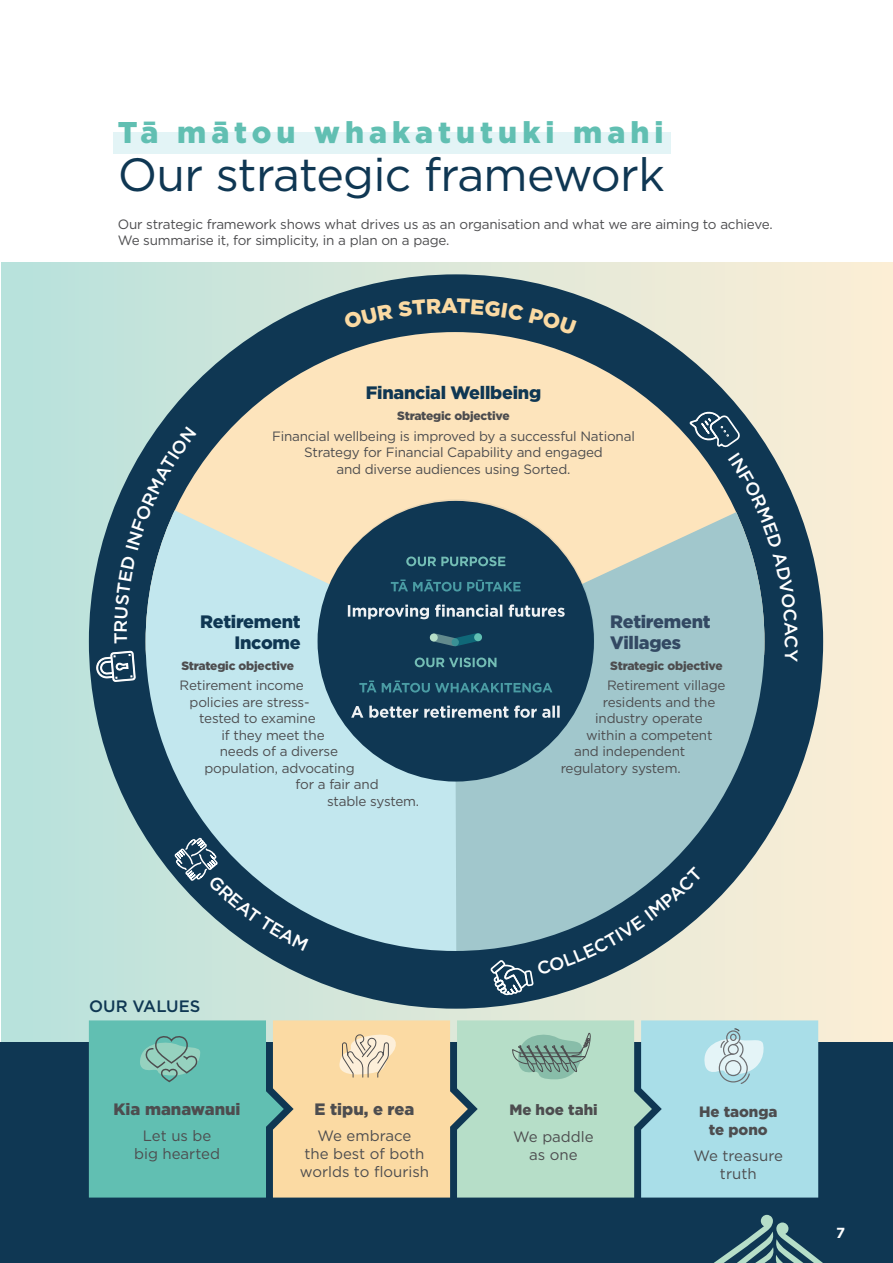
<style>
.page{position:relative;width:893px;height:1263px;background:#fff}
.page>*{position:absolute;margin:0;border:0;box-sizing:border-box;transform-origin:0 0}
.t1{font:46.5px "Gotham";letter-spacing:-.015em;color:#0f3753}
.t2{font:900 30px "Gotham";letter-spacing:.17em;color:#61bfb2}
.t3{font:900 21px "Gotham";color:#fbdaa3}
.t4{font:900 18px/21px "Gotham";letter-spacing:-.015em;color:#0f3753;text-align:right}
.t5{font:900 18px/21px "Gotham";letter-spacing:-.015em;color:#334963}
.t6{font:900 16.5px "Gotham";color:#4d4d4f}
.t7{font:500 16.5px "Gotham";color:#0f3753}
.t8{font:15px/18px "Gotham";color:#4d4d4f;text-align:center}
.t9{font:900 15px/18px "Gotham";color:#4d4d4f;text-align:center}
.t10{font:700 14.55px "Gotham";color:#fff}
.t11{font:13.5px/16.5px "Gotham";letter-spacing:-.015em;color:#4d4d4f;text-align:center}
.t12{font:900 12px "Gotham";letter-spacing:-.015em;color:#4d4d4f}
</style>
<div class="page">
<div style="left:0;top:1208px;width:893px;height:55px;background:#0f3753"></div>
<svg style="left:714px;top:1215px;width:109px;height:48px"></svg>
<div style="left:2px;top:262px;width:890px;height:781px;background:linear-gradient(to right,#b9e1dc,#fdeed5)"></div>
<div style="left:89px;top:274px;width:734px;height:735px;background:#0f3753;border-radius:50%"></div>
<div style="left:0;top:1043px;width:893px;height:166px;background:#0f3753"></div>
<svg style="left:89px;top:1020px;width:729px;height:177px;background:#aacfbd"></svg>
<svg style="left:96px;top:651px;width:40px;height:31px"></svg>
<svg style="left:146px;top:332px;width:618px;height:163px;fill:#fde4bc"></svg>
<svg style="left:456px;top:495px;width:308px;height:456px;background:#a2bebe"></svg>
<svg style="left:146px;top:487px;width:310px;height:464px;background:#bdd9da"></svg>
<div style="left:318px;top:499px;width:276px;height:281px;background:#0f3753;border-radius:50%"></div>
<svg style="left:415px;top:633px;width:81px;height:34px"></svg>
<div style="left:474px;top:633px;width:8px;height:8px;background:#61bfb2;border-radius:50%"></div>
<div style="left:114px;top:132px;width:557px;height:21px;background:#e3f4f6"></div>
<svg style="left:173px;top:836px;width:136px;height:115px"></svg>
<svg style="left:489px;top:867px;width:214px;height:131px"></svg>
<svg style="left:114px;top:426px;width:82px;height:218px"></svg>
<svg style="left:457px;top:332px;width:120px;height:3px"></svg>
<svg style="left:688px;top:411px;width:110px;height:250px"></svg>
<h2 class="t2" style="left:118px;top:112px;width:547px">Tā mātou whakatutuki mahi</h2>
<h1 class="t1" style="left:118px;top:145px;width:548px">Our strategic framework</h1>
<p class="t11" style="left:118px;top:215px;width:656px;text-align:left">Our strategic framework shows what drives us as an organisation and what we are aiming to achieve.<br>We summarise it, for simplicity, in a plan on a page.</p>
<h3 class="t3" style="left:441px;top:291px;width:18px">A</h3>
<h3 class="t4" style="left:366px;top:382px;width:177px">Financial Wellbeing</h3>
<p class="t12" style="left:397px;top:407px;width:114px">Strategic objective</p>
<p class="t11" style="left:272px;top:427px;width:364px">Financial wellbeing is improved by a successful National<br>Strategy for Financial Capability and engaged<br>and diverse audiences using Sorted.</p>
<h3 class="t4" style="left:200px;top:611px;width:102px">Retirement<br>Income</h3>
<p class="t12" style="left:181px;top:657px;width:114px">Strategic objective</p>
<p class="t11" style="left:180px;top:677px;width:126px">Retirement income</p>
<p class="t11" style="left:190px;top:694px;width:122px">policies are stress-</p>
<p class="t11" style="left:199px;top:710px;width:118px">tested to examine</p>
<p class="t11" style="left:222px;top:727px;width:105px">if they meet the</p>
<p class="t11" style="left:220px;top:743px;width:120px">needs of a diverse</p>
<p class="t11" style="left:204px;top:760px;width:152px">population, advocating</p>
<p class="t11" style="left:296px;top:776px;width:85px">for a fair and</p>
<p class="t11" style="left:327px;top:793px;width:93px">stable system.</p>
<h3 class="t5" style="left:610px;top:611px;width:102px">Retirement<br>Villages</h3>
<p class="t12" style="left:610px;top:657px;width:114px">Strategic objective</p>
<p class="t11" style="left:607px;top:677px;width:120px">Retirement village</p>
<p class="t11" style="left:603px;top:693px;width:114px">residents and the</p>
<p class="t11" style="left:595px;top:710px;width:109px">industry operate</p>
<p class="t11" style="left:586px;top:726px;width:128px">within a competent</p>
<p class="t11" style="left:574px;top:743px;width:113px">and independent</p>
<p class="t11" style="left:561px;top:759px;width:121px">regulatory system.</p>
<p class="t7" style="left:89px;top:995px;width:113px">OUR VALUES</p>
<p class="t6" style="left:114px;top:1097px;width:128px">Kia manawanui</p>
<p class="t8" style="left:134px;top:1127px;width:87px">Let us be big hearted</p>
<p class="t6" style="left:314px;top:1097px;width:101px">E tipu, e rea</p>
<p class="t8" style="left:300px;top:1127px;width:131px">We embrace<br>the best of both worlds to flourish</p>
<p class="t9" style="left:509px;top:1101px;width:90px">Me hoe tahi</p>
<p class="t8" style="left:513px;top:1127px;width:82px">We paddle as one</p>
<p class="t9" style="left:699px;top:1102px;width:80px">He taonga te pono</p>
<p class="t8" style="left:693px;top:1146px;width:91px">We treasure truth</p>
<p class="t10" style="left:836px;top:1223px;width:11px">7</p>
</div>
